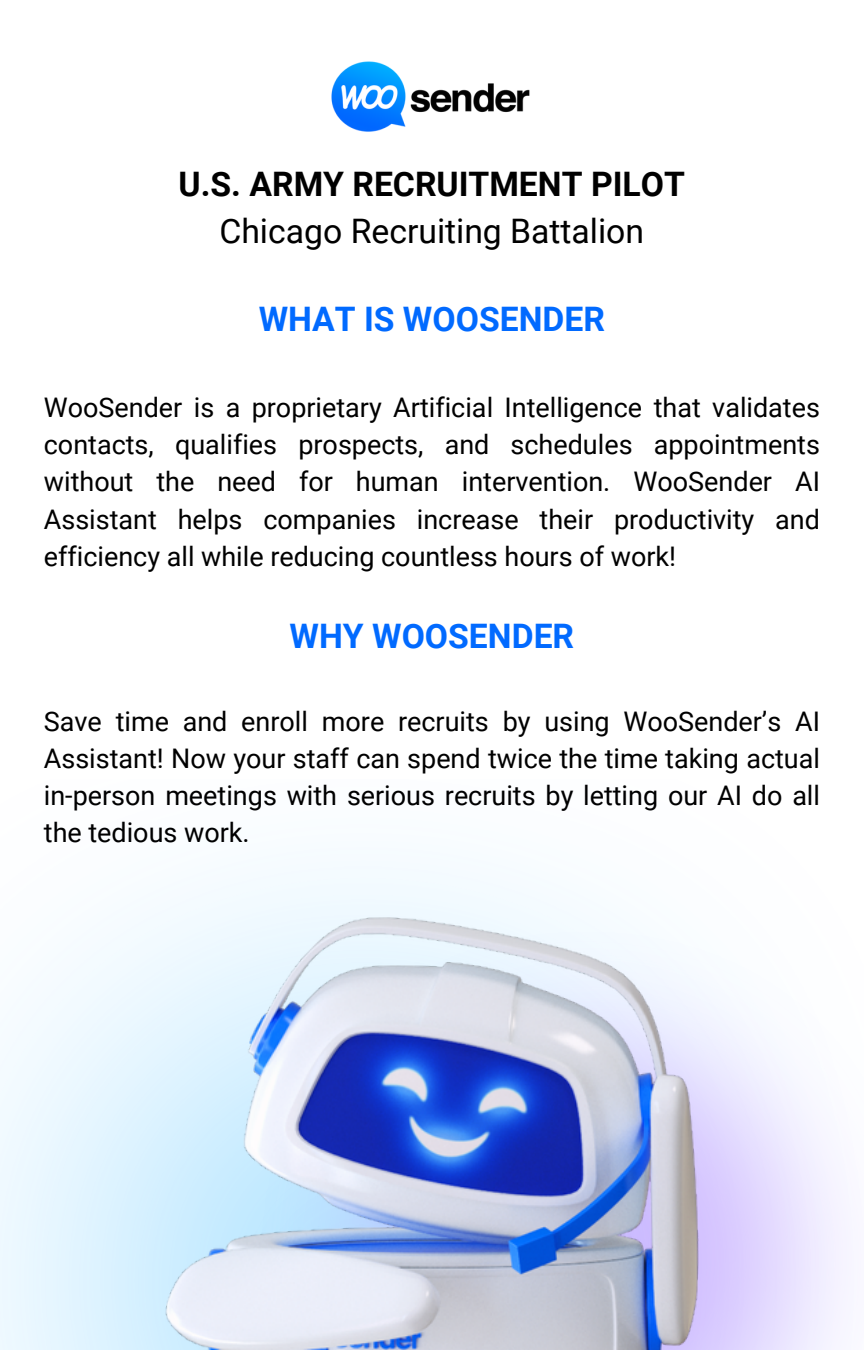
<style>
.page{position:relative;width:864px;height:1350px;background:#fff}
.page>*{position:absolute;margin:0;border:0;box-sizing:border-box;transform-origin:0 0}
.t1{font:700 33.75px "Roboto";color:#016aff}
.t2{font:33.75px "Roboto";color:#000}
.t3{font:700 33.75px "Roboto";color:#000}
.t4{font:27px/37.1px "Roboto";color:#000;text-align:justify}
</style>
<div class="page">
<img style="left:0;top:866px;width:576px;height:484px">
<img style="left:261px;top:986px;width:586px;height:364px">
<img style="left:165px;top:917px;width:533px;height:432px">
<img style="left:331px;top:61px;width:199px;height:71px">
<p class="t3" style="left:179px;top:165px;width:508px">U.S. ARMY RECRUITMENT PILOT</p>
<p class="t2" style="left:219px;top:212px;width:426px">Chicago Recruiting Battalion</p>
<p class="t1" style="left:259px;top:300px;width:348px">WHAT IS WOOSENDER</p>
<p class="t4" style="left:44px;top:389px;width:778px">WooSender is a proprietary Artificial Intelligence that validates contacts, qualifies prospects, and schedules appointments without the need for human intervention. WooSender AI Assistant helps companies increase their productivity and efficiency all while reducing countless hours of work!</p>
<p class="t1" style="left:290px;top:617px;width:286px">WHY WOOSENDER</p>
<p class="t4" style="left:44px;top:703px;width:778px">Save time and enroll more recruits by using WooSender’s AI Assistant! Now your staff can spend twice the time taking actual in-person meetings with serious recruits by letting our AI do all the tedious work.</p>
</div>
